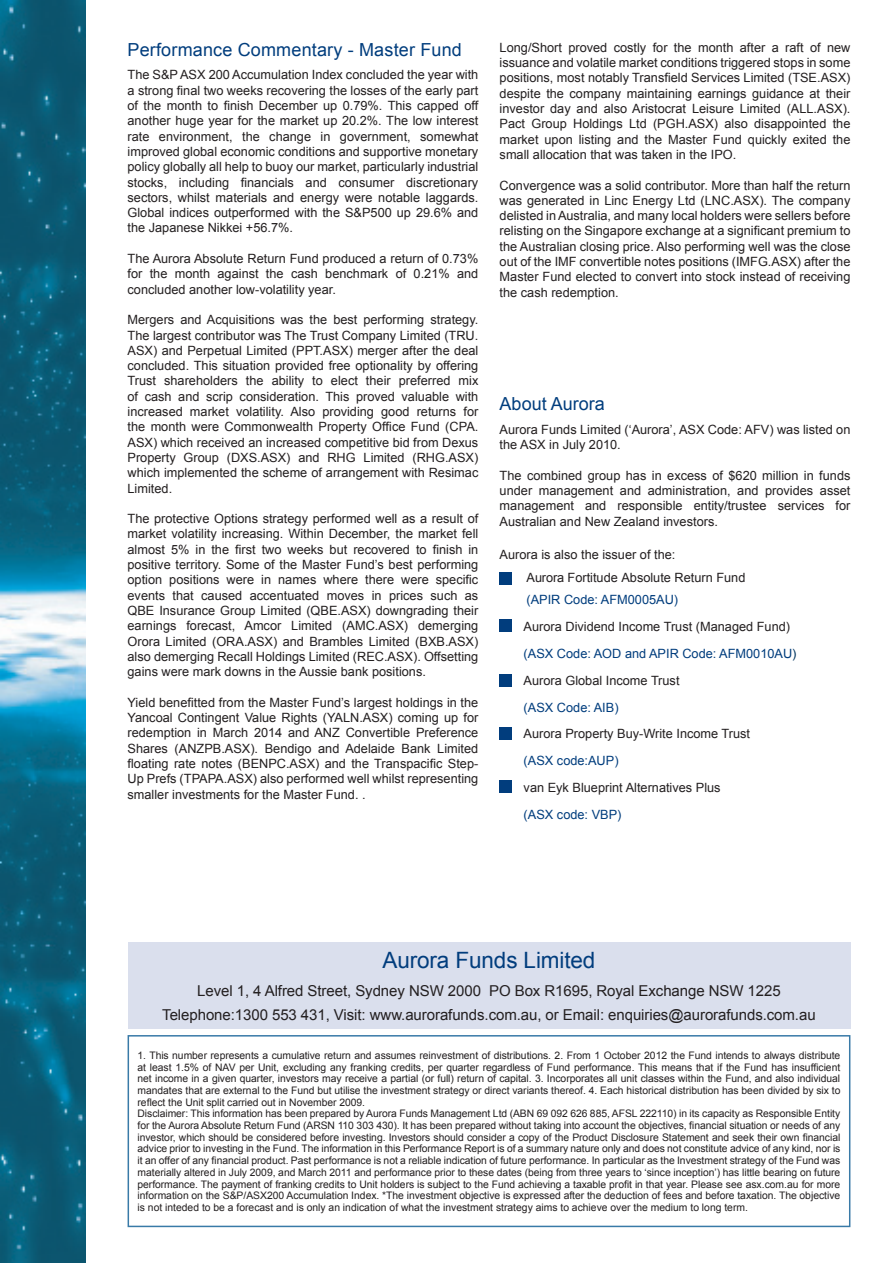
<style>
.page{position:relative;width:893px;height:1263px;background:#fff}
.page>*{position:absolute;margin:0;border:0;box-sizing:border-box;transform-origin:0 0}
.t1{font:22.5px "Arial";letter-spacing:-.005em;color:#013d7d}
.Subheads{font:18px "Arial";letter-spacing:.01em;color:#013d7d}
.Trust_-_Text{font:18px "Arial";color:#013d7d}
.t2{font:15px "Arial";letter-spacing:-.005em;color:#231f20}
.Trust_-_Text-2{font:12.75px/15.3px "Arial";color:#231f20;text-align:justify}
.Body_Copy_-_Bullet_P{font:12.75px "Arial";color:#231f20}
.Body_Copy_-_Bullet_P-2{font:12.75px "Arial";color:#013d7d}
.t3{font:10.35px/11.7px "Arial";color:#231f20;text-align:justify}
.s1{color:#00345e}
</style>
<div class="page">
<div style="left:500px;top:572px;width:12px;height:13px;background:#013d7d"></div>
<div style="left:500px;top:727px;width:12px;height:13px;background:#013d7d"></div>
<div style="left:500px;top:780px;width:12px;height:13px;background:#013d7d"></div>
<div style="left:500px;top:674px;width:12px;height:13px;background:#013d7d"></div>
<div style="left:500px;top:620px;width:12px;height:12px;background:#013d7d"></div>
<div style="left:128px;top:943px;width:722px;height:86px;background:#dadfed"></div>
<div style="left:128px;top:1035px;width:722px;height:192px;border:2px solid #397aa7"></div>
<img style="left:0;top:0;width:85px;height:1263px">
<p class="Subheads" style="left:128px;top:38px;width:336px">Performance Commentary - Master Fund</p>
<p class="Trust_-_Text-2" style="left:128px;top:67px;width:352px">The S&amp;P ASX 200 Accumulation Index concluded the year with a strong final two weeks recovering the losses of the early part of the month to finish December up 0.79%. This capped off another huge year for the market up 20.2%. The low interest rate environment, the change in government, somewhat improved global economic conditions and supportive monetary policy globally all help to buoy our market, particularly industrial stocks, including financials and consumer discretionary sectors, whilst materials and energy were notable laggards.<br>Global indices outperformed with the S&amp;P500 up 29.6% and the Japanese Nikkei +56.7%.</p>
<p class="Trust_-_Text-2" style="left:128px;top:251px;width:352px">The Aurora Absolute Return Fund produced a return of 0.73% for the month against the cash benchmark of 0.21% and concluded another low-volatility year.</p>
<p class="Trust_-_Text-2" style="left:128px;top:312px;width:352px">Mergers and Acquisitions was the best performing strategy.<br>The largest contributor was The Trust Company Limited (TRU.<br>ASX) and Perpetual Limited (PPT.ASX) merger after the deal concluded. This situation provided free optionality by offering Trust shareholders the ability to elect their preferred mix of cash and scrip consideration. This proved valuable with increased market volatility. Also providing good returns for the month were Commonwealth Property Office Fund (CPA.<br>ASX) which received an increased competitive bid from Dexus Property Group (DXS.ASX) and RHG Limited (RHG.ASX) which implemented the scheme of arrangement with Resimac Limited.</p>
<p class="Trust_-_Text-2" style="left:128px;top:511px;width:352px">The protective Options strategy performed well as a result of market volatility increasing. Within December, the market fell almost 5% in the first two weeks but recovered to finish in positive territory. Some of the Master Fund’s best performing option positions were in names where there were specific events that caused accentuated moves in prices such as QBE Insurance Group Limited (QBE.ASX) downgrading their earnings forecast, Amcor Limited (AMC.ASX) demerging Orora Limited (ORA.ASX) and Brambles Limited (BXB.ASX) also demerging Recall Holdings Limited (REC.ASX). Offsetting gains were mark downs in the Aussie bank positions.</p>
<p class="Trust_-_Text-2" style="left:128px;top:695px;width:352px">Yield benefitted from the Master Fund’s largest holdings in the Yancoal Contingent Value Rights (YALN.ASX) coming up for redemption in March 2014 and ANZ Convertible Preference Shares (ANZPB.ASX). Bendigo and Adelaide Bank Limited floating rate notes (BENPC.ASX) and the Transpacific Step-Up Prefs (TPAPA.ASX) also performed well whilst representing smaller investments for the Master Fund. .</p>
<p class="Trust_-_Text-2" style="left:500px;top:40px;width:352px">Long/Short proved costly for the month after a raft of new issuance and volatile market conditions triggered stops in some positions, most notably Transfield Services Limited (TSE.ASX) despite the company maintaining earnings guidance at their investor day and also Aristocrat Leisure Limited (ALL.ASX).<br>Pact Group Holdings Ltd (PGH.ASX) also disappointed the market upon listing and the Master Fund quickly exited the small allocation that was taken in the IPO.</p>
<p class="Trust_-_Text-2" style="left:500px;top:178px;width:352px">Convergence was a solid contributor. More than half the return was generated in Linc Energy Ltd (LNC.ASX). The company delisted in Australia, and many local holders were sellers before relisting on the Singapore exchange at a significant premium to the Australian closing price. Also performing well was the close out of the IMF convertible notes positions (IMFG.ASX) after the Master Fund elected to convert into stock instead of receiving the cash redemption.</p>
<p class="Trust_-_Text" style="left:500px;top:392px;width:107px">About Aurora</p>
<p class="Trust_-_Text-2" style="left:500px;top:422px;width:352px">Aurora Funds Limited (‘Aurora’, ASX Code: AFV) was listed on the ASX in July 2010.</p>
<p class="Trust_-_Text-2" style="left:500px;top:468px;width:352px">The combined group has in excess of $620 million in funds under management and administration, and provides asset management and responsible entity/trustee services for Australian and New Zealand investors.</p>
<p class="Trust_-_Text-2" style="left:500px;top:547px;width:177px">Aurora is also the issuer of the:</p>
<p class="Trust_-_Text-2" style="left:527px;top:570px;width:220px">Aurora Fortitude Absolute Return Fund</p>
<p class="Body_Copy_-_Bullet_P-2" style="left:527px;top:591px;width:153px">(APIR Code: AFM0005AU)</p>
<p class="Body_Copy_-_Bullet_P" style="left:524px;top:618px;width:268px">Aurora Dividend Income Trust (Managed Fund)</p>
<p class="Body_Copy_-_Bullet_P-2" style="left:524px;top:645px;width:274px">(ASX Code: AOD and APIR Code: AFM0010AU<span class="s1">)</span></p>
<p class="Body_Copy_-_Bullet_P" style="left:524px;top:672px;width:157px">Aurora Global Income Trust</p>
<p class="Body_Copy_-_Bullet_P-2" style="left:524px;top:699px;width:96px">(ASX Code: AIB)</p>
<p class="Body_Copy_-_Bullet_P" style="left:524px;top:726px;width:228px">Aurora Property Buy-Write Income Trust</p>
<p class="Body_Copy_-_Bullet_P-2" style="left:524px;top:752px;width:96px">(ASX code:AUP)</p>
<p class="Body_Copy_-_Bullet_P" style="left:524px;top:779px;width:199px">van Eyk Blueprint Alternatives Plus</p>
<p class="Body_Copy_-_Bullet_P-2" style="left:524px;top:806px;width:99px">(ASX code: VBP)</p>
<p class="t1" style="left:382px;top:945px;width:214px">Aurora Funds Limited</p>
<p class="t2" style="left:197px;top:981px;width:585px">Level 1, 4 Alfred Street, Sydney NSW 2000 PO Box R1695, Royal Exchange NSW 1225</p>
<p class="t2" style="left:162px;top:1005px;width:655px">Telephone:1300 553 431, Visit: www.aurorafunds.com.au, or Email: enquiries@aurorafunds.com.au</p>
<p class="t3" style="left:138px;top:1049px;width:704px">1. This number represents a cumulative return and assumes reinvestment of distributions. 2. From 1 October 2012 the Fund intends to always distribute at least 1.5% of NAV per Unit, excluding any franking credits, per quarter regardless of Fund performance. This means that if the Fund has insufficient net income in a given quarter, investors may receive a partial (or full) return of capital. 3. Incorporates all unit classes within the Fund, and also individual mandates that are external to the Fund but utilise the investment strategy or direct variants thereof. 4. Each historical distribution has been divided by six to reflect the Unit split carried out in November 2009.</p>
<p class="t3" style="left:138px;top:1108px;width:704px">Disclaimer: This information has been prepared by Aurora Funds Management Ltd (ABN 69 092 626 885, AFSL 222110) in its capacity as Responsible Entity for the Aurora Absolute Return Fund (ARSN 110 303 430). It has been prepared without taking into account the objectives, financial situation or needs of any investor, which should be considered before investing. Investors should consider a copy of the Product Disclosure Statement and seek their own financial advice prior to investing in the Fund. The information in this Performance Report is of a summary nature only and does not constitute advice of any kind, nor is it an offer of any financial product. Past performance is not a reliable indication of future performance. In particular as the Investment strategy of the Fund was materially altered in July 2009, and March 2011 and performance prior to these dates (being from three years to ‘since inception’) has little bearing on future performance. The payment of franking credits to Unit holders is subject to the Fund achieving a taxable profit in that year. Please see asx.com.au for more information on the S&amp;P/ASX200 Accumulation Index. *The investment objective is expressed after the deduction of fees and before taxation. The objective is not inteded to be a forecast and is only an indication of what the investment strategy aims to achieve over the medium to long term.</p>
</div>
